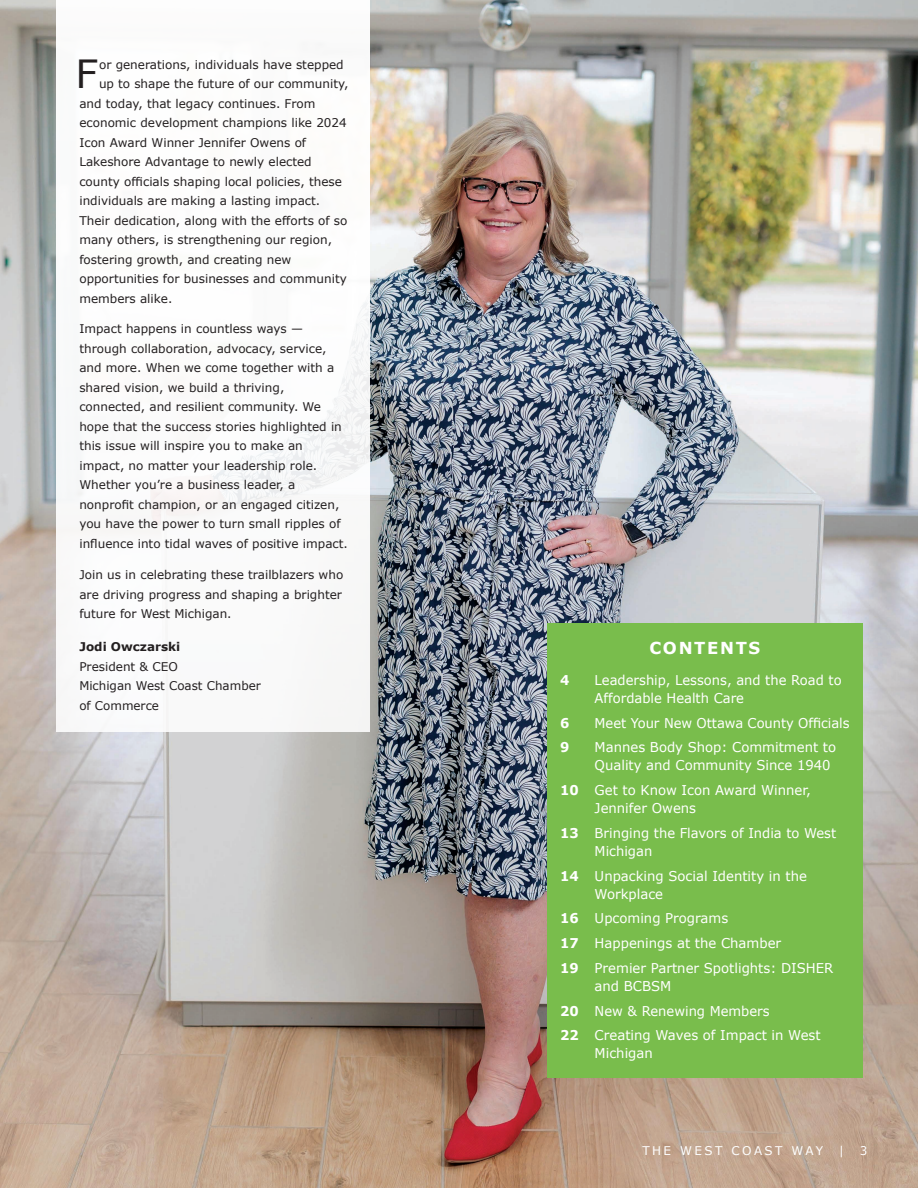
<style>
.page{position:relative;width:918px;height:1188px;background:#fff}
.page>*{position:absolute;margin:0;border:0;box-sizing:border-box;transform-origin:0 0}
.t1{font:38.85px "Verdana";color:#231f20}
.t2{font:700 16.5px "Verdana";letter-spacing:.1em;color:#fff}
.t3{font:13.5px/18px "Verdana";color:#fff}
.t4{font:700 13.5px "Verdana";color:#fff}
.t5{font:12px/19.5px "Verdana";color:#231f20}
.t6{font:12px "Verdana";letter-spacing:.2em;color:#fff}
.t7{font:700 12px "Verdana";color:#231f20}
.s1{font-weight:700}
</style>
<div class="page">
<img style="left:0;top:0;width:918px;height:1188px">
<div style="left:56px;top:0;width:313px;height:731px;background:#fff"></div>
<div style="left:547px;top:623px;width:316px;height:455px;background:#79bd4c"></div>
<h1 class="t1" style="left:76px;top:49px;width:24px">F</h1>
<p class="t5" style="left:99px;top:55px;width:246px">or generations, individuals have stepped</p>
<p class="t5" style="left:99px;top:74px;width:251px">up to shape the future of our community,</p>
<p class="t5" style="left:79px;top:94px;width:238px">and today, that legacy continues. From</p>
<p class="t5" style="left:79px;top:113px;width:269px">economic development champions like 2024</p>
<p class="t5" style="left:79px;top:133px;width:228px">Icon Award Winner Jennifer Owens of</p>
<p class="t5" style="left:79px;top:152px;width:234px">Lakeshore Advantage to newly elected</p>
<p class="t5" style="left:79px;top:172px;width:264px">county officials shaping local policies, these</p>
<p class="t5" style="left:79px;top:191px;width:242px">individuals are making a lasting impact.</p>
<p class="t5" style="left:79px;top:211px;width:270px">Their dedication, along with the efforts of so</p>
<p class="t5" style="left:79px;top:230px;width:254px">many others, is strengthening our region,</p>
<p class="t5" style="left:79px;top:250px;width:214px">fostering growth, and creating new</p>
<p class="t5" style="left:79px;top:269px;width:269px">opportunities for businesses and community</p>
<p class="t5" style="left:79px;top:289px;width:95px">members alike.</p>
<p class="t5" style="left:79px;top:319px;width:270px">Impact happens in countless ways — through collaboration, advocacy, service, and more. When we come together with a shared vision, we build a thriving, connected, and resilient community. We hope that the success stories highlighted in this issue will inspire you to make an impact, no matter your leadership role.<br>Whether you’re a business leader, a nonprofit champion, or an engaged citizen, you have the power to turn small ripples of influence into tidal waves of positive impact.</p>
<p class="t5" style="left:79px;top:565px;width:265px;text-align:justify">Join us in celebrating these trailblazers who are driving progress and shaping a brighter future for West Michigan.</p>
<p class="t7" style="left:79px;top:639px;width:102px">Jodi Owczarski</p>
<p class="t5" style="left:79px;top:657px;width:183px">President &amp; CEO<br>Michigan West Coast Chamber of Commerce</p>
<h2 class="t2" style="left:649px;top:637px;width:112px">CONTENTS</h2>
<p class="t4" style="left:560px;top:671px;width:11px">4</p>
<p class="t3" style="left:595px;top:671px;width:249px">Leadership, Lessons, and the Road to<br>Affordable Health Care</p>
<p class="t4" style="left:560px;top:714px;width:11px">6</p>
<p class="t3" style="left:595px;top:714px;width:256px">Meet Your New Ottawa County Officials</p>
<p class="t4" style="left:560px;top:739px;width:11px">9</p>
<p class="t3" style="left:595px;top:739px;width:243px">Mannes Body Shop: Commitment to<br>Quality and Community Since 1940</p>
<p class="t3" style="left:595px;top:781px;width:218px;text-indent:-34px"><span class="s1">10</span> Get to Know Icon Award Winner,<br>Jennifer Owens</p>
<p class="t3" style="left:595px;top:824px;width:243px;text-indent:-35px"><span class="s1">13</span> Bringing the Flavors of India to West<br>Michigan</p>
<p class="t3" style="left:595px;top:867px;width:214px;text-indent:-34px"><span class="s1">14</span> Unpacking Social Identity in the<br>Workplace</p>
<p class="t3" style="left:560px;top:906px;width:275px;line-height:24.8px"><span class="s1">16</span> Upcoming Programs<br><span class="s1">17</span> Happenings at the Chamber<br><span class="s1">19</span> Premier Partner Spotlights: DISHER</p>
<p class="t3" style="left:560px;top:974px;width:262px;line-height:24.8px;text-indent:34px">and BCBSM<br><span class="s1">20</span> New &amp; Renewing Members<br><span class="s1">22</span> Creating Waves of Impact in West</p>
<p class="t3" style="left:595px;top:1045px;width:60px">Michigan</p>
<p class="t6" style="left:642px;top:1143px;width:182px">THE WEST COAST WAY</p>
<p class="t6" style="left:839px;top:1143px;width:7px">|</p>
<p class="t6" style="left:860px;top:1143px;width:9px">3</p>
</div>
